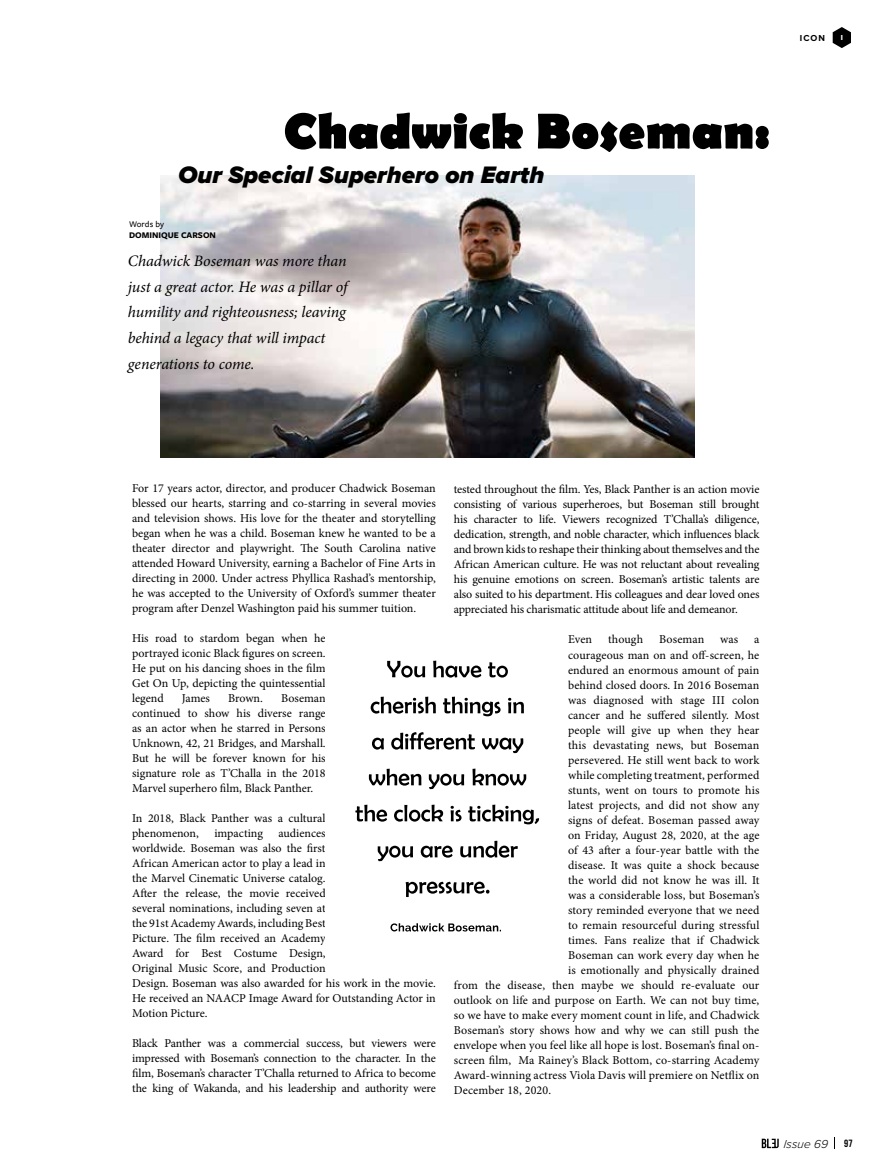
<style>
.page{position:relative;width:878px;height:1175px;background:#fff}
.page>*{position:absolute;margin:0;border:0;box-sizing:border-box;transform-origin:0 0}
.t1{font:700 50.85px "Berlin Sans FB";color:#000}
.t2{font:italic 900 24.75px "Proxima Nova";color:#000}
.t3{font:italic 15.9px/25.5px "Minion Pro";letter-spacing:-.005em;color:#000}
.t4{font:12px/15px "Minion Pro";color:#000;text-align:justify}
.t5{font:italic 300 12px "Proxima Nova";color:#000}
.t6{font:700 10.5px "Bebas Neue";color:#000}
.t7{font:700 9px "Freight Sans Pro";color:#000}
.t8{font:500 9px "Freight Sans Pro";letter-spacing:-.005em;color:#000}
.t9{font:700 9px "Proxima Nova";color:#000}
.t10{font:7.5px "Proxima Nova Extrabld";color:#fff}
</style>
<div class="page">
<svg style="left:834px;top:1137px;width:1px;height:12px"></svg>
<svg style="left:761px;top:1138px;width:17px;height:10px"></svg>
<img style="left:160px;top:176px;width:534px;height:281px">
<svg style="left:832px;top:27px;width:18px;height:21px"></svg>
<svg style="left:405px;top:881px;width:84px;height:16px"></svg>
<svg style="left:377px;top:840px;width:140px;height:21px"></svg>
<svg style="left:355px;top:804px;width:184px;height:20px"></svg>
<svg style="left:369px;top:768px;width:157px;height:21px"></svg>
<svg style="left:372px;top:732px;width:151px;height:21px"></svg>
<svg style="left:370px;top:696px;width:154px;height:20px"></svg>
<svg style="left:387px;top:660px;width:121px;height:17px"></svg>
<svg style="left:390px;top:923px;width:111px;height:8px"></svg>
<h1 class="t1" style="left:284px;top:102px;width:487px">Chadwick Boseman:</h1>
<h2 class="t2" style="left:178px;top:156px;width:367px">Our Special Superhero on Earth</h2>
<p class="t8" style="left:129px;top:218px;width:36px">Words by</p>
<p class="t7" style="left:129px;top:228px;width:88px">DOMINIQUE CARSON</p>
<h3 class="t3" style="left:128px;top:248px;width:221px">Chadwick Boseman was more than just a great actor. He was a pillar of humility and righteousness; leaving behind a legacy that will impact generations to come.</h3>
<p class="t9" style="left:799px;top:34px;width:27px">ICON</p>
<p class="t10" style="left:840px;top:32px;width:4px">I</p>
<p class="t4" style="left:132px;top:481px;width:305px">For 17 years actor, director, and producer Chadwick Boseman blessed our hearts, starring and co-starring in several movies and television shows. His love for the theater and storytelling began when he was a child. Boseman knew he wanted to be a theater director and playwright. The South Carolina native attended Howard University, earning a Bachelor of Fine Arts in directing in 2000. Under actress Phyllica Rashad’s mentorship, he was accepted to the University of Oxford’s summer theater program after Denzel Washington paid his summer tuition.</p>
<p class="t4" style="left:132px;top:631px;width:195px">His road to stardom began when he portrayed iconic Black figures on screen.<br>He put on his dancing shoes in the film Get On Up, depicting the quintessential legend</p>
<p class="t4" style="left:132px;top:691px;width:195px;text-indent:149px">Boseman continued to show his diverse range as an actor when he starred in Persons Unknown, 42, 21 Bridges, and Marshall.<br>But he will be forever known for his signature role as T’Challa in the 2018<br>Marvel superhero film, Black Panther.</p>
<p class="t4" style="left:132px;top:811px;width:195px">In 2018, Black Panther was a cultural phenomenon,</p>
<p class="t4" style="left:182px;top:691px;width:30px">James</p>
<p class="t4" style="left:228px;top:691px;width:36px">Brown.</p>
<p class="t4" style="left:132px;top:826px;width:305px;text-align:left;text-indent:146px">audiences<br>worldwide. Boseman was also the first<br>African American actor to play a lead in<br>the Marvel Cinematic Universe catalog.<br>After the release, the movie received<br>several nominations, including seven at<br>the 91st Academy Awards, including Best<br>Picture. The film received an Academy<br>Award for Best Costume Design,<br>Original Music Score, and Production<br>Design. Boseman was also awarded for his work in the movie.<br>He received an NAACP Image Award for Outstanding Actor in Motion Picture.</p>
<p class="t4" style="left:132px;top:1036px;width:305px">Black Panther was a commercial success, but viewers were impressed with Boseman’s connection to the character. In the film, Boseman’s character T’Challa returned to Africa to become the king of Wakanda, and his leadership and authority were</p>
<p class="t4" style="left:214px;top:826px;width:50px">impacting</p>
<p class="t4" style="left:454px;top:482px;width:307px">tested throughout the film. Yes, Black Panther is an action movie consisting of various superheroes, but Boseman still brought his character to life. Viewers recognized T’Challa’s diligence, dedication, strength, and noble character, which influences black and brown kids to reshape their thinking about themselves and the African American culture. He was not reluctant about revealing his genuine emotions on screen. Boseman’s artistic talents are also suited to his department. His colleagues and dear loved ones appreciated his charismatic attitude about life and demeanor.</p>
<p class="t4" style="left:568px;top:632px;width:26px">Even</p>
<p class="t4" style="left:608px;top:632px;width:37px">though</p>
<p class="t4" style="left:659px;top:632px;width:47px">Boseman</p>
<p class="t4" style="left:720px;top:632px;width:20px">was</p>
<p class="t4" style="left:754px;top:632px;width:7px">a</p>
<p class="t4" style="left:568px;top:647px;width:193px">courageous man on and off-screen, he</p>
<p class="t4" style="left:568px;top:662px;width:193px">endured an enormous amount of pain</p>
<p class="t4" style="left:568px;top:677px;width:193px">behind closed doors. In 2016 Boseman</p>
<p class="t4" style="left:568px;top:692px;width:193px">was diagnosed with stage III colon</p>
<p class="t4" style="left:568px;top:707px;width:193px">cancer and he suffered silently. Most</p>
<p class="t4" style="left:568px;top:722px;width:193px">people will give up when they hear</p>
<p class="t4" style="left:568px;top:737px;width:193px">this devastating news, but Boseman</p>
<p class="t4" style="left:568px;top:752px;width:193px">persevered. He still went back to work</p>
<p class="t4" style="left:568px;top:767px;width:193px">while completing treatment, performed</p>
<p class="t4" style="left:568px;top:782px;width:193px">stunts, went on tours to promote his</p>
<p class="t4" style="left:568px;top:797px;width:193px">latest projects, and did not show any</p>
<p class="t4" style="left:568px;top:812px;width:193px">signs of defeat. Boseman passed away</p>
<p class="t4" style="left:568px;top:827px;width:193px">on Friday, August 28, 2020, at the age</p>
<p class="t4" style="left:568px;top:842px;width:193px">of 43 after a four-year battle with the</p>
<p class="t4" style="left:568px;top:857px;width:193px">disease. It was quite a shock because</p>
<p class="t4" style="left:568px;top:872px;width:193px">the world did not know he was ill. It</p>
<p class="t4" style="left:568px;top:887px;width:193px">was a considerable loss, but Boseman’s</p>
<p class="t4" style="left:568px;top:902px;width:193px">story reminded everyone that we need</p>
<p class="t4" style="left:568px;top:917px;width:193px">to remain resourceful during stressful</p>
<p class="t4" style="left:568px;top:932px;width:193px">times. Fans realize that if Chadwick</p>
<p class="t4" style="left:568px;top:947px;width:193px">Boseman can work every day when he</p>
<p class="t4" style="left:568px;top:962px;width:193px">is emotionally and physically drained</p>
<p class="t4" style="left:454px;top:977px;width:307px">from the disease, then maybe we should re-evaluate our</p>
<p class="t4" style="left:454px;top:992px;width:307px">outlook on life and purpose on Earth. We can not buy time,</p>
<p class="t4" style="left:454px;top:1007px;width:307px">so we have to make every moment count in life, and Chadwick</p>
<p class="t4" style="left:454px;top:1022px;width:307px">Boseman’s story shows how and why we can still push the</p>
<p class="t4" style="left:454px;top:1037px;width:307px">envelope when you feel like all hope is lost. Boseman’s final on-</p>
<p class="t4" style="left:454px;top:1052px;width:307px">screen film, Ma Rainey’s Black Bottom, co-starring Academy</p>
<p class="t4" style="left:454px;top:1067px;width:307px">Award-winning actress Viola Davis will premiere on Netflix on</p>
<p class="t4" style="left:454px;top:1082px;width:99px">December 18, 2020.</p>
<p class="t5" style="left:783px;top:1138px;width:47px">Issue 69</p>
<p class="t6" style="left:844px;top:1137px;width:10px">97</p>
</div>
